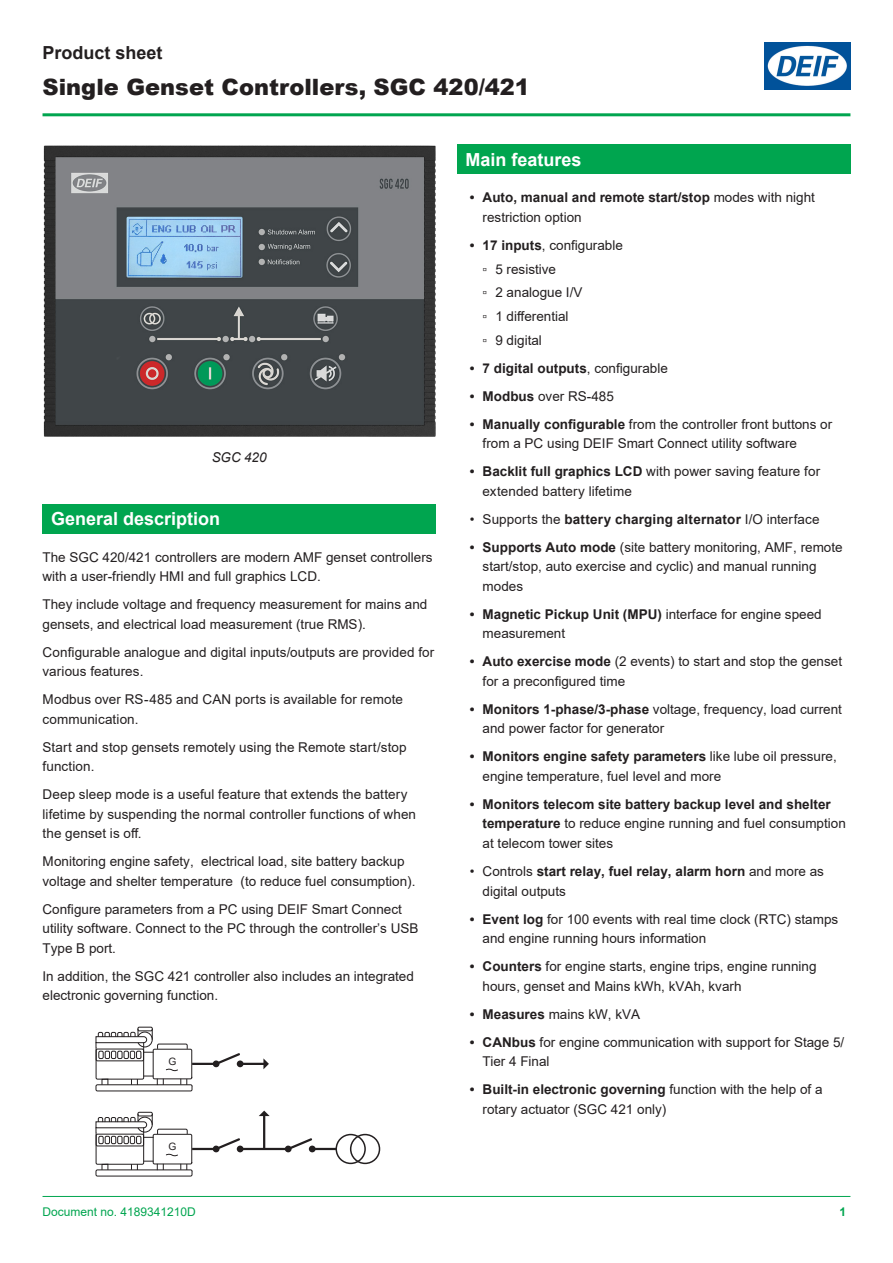
<style>
.page{position:relative;width:893px;height:1263px;background:#fff}
.page>*{position:absolute;margin:0;border:0;box-sizing:border-box;transform-origin:0 0}
.t1{font:900 22.5px "Arial";color:#231f20}
.t2{font:700 18px "Arial";color:#fff}
.t3{font:700 18px "Arial";color:#231f20}
.t4{font:13.5px/19.5px "Arial";color:#231f20}
.t5{font:700 13.5px/19.5px "Arial";color:#231f20}
.BRØDTEKST{font:italic 13.5px "Arial";letter-spacing:-.005em;color:#231f20}
.t6{font:12px "Arial";color:#00a54f}
.t7{font:700 12px "Arial";color:#00a54f}
.t8{font:10.2px "Arial";color:#231f20}
.s1{font-weight:400}
.s2{font-weight:700}
</style>
<div class="page">
<hr style="left:43px;top:113px;width:807px;height:3px;background:#00a54f">
<hr style="left:43px;top:1196px;width:807px;height:1px;background:#00a54f">
<img style="left:765px;top:43px;width:85px;height:47px">
<div style="left:43px;top:504px;width:393px;height:30px;background:#00a54f"></div>
<div style="left:457px;top:145px;width:393px;height:29px;background:#00a54f"></div>
<div style="left:96px;top:1084px;width:96px;height:7px;border:1px solid #231f20"></div>
<div style="left:153px;top:1049px;width:39px;height:30px;border:1px solid #231f20"></div>
<div style="left:138px;top:1027px;width:15px;height:4px;border:1px solid #231f20"></div>
<svg style="left:95px;top:1029px;width:93px;height:57px"></svg>
<hr style="left:240px;top:1063px;width:24px;height:2px;background:#231f20">
<svg style="left:263px;top:1058px;width:6px;height:11px"></svg>
<svg style="left:212px;top:1053px;width:30px;height:15px"></svg>
<hr style="left:192px;top:1063px;width:24px;height:2px;background:#231f20">
<div style="left:96px;top:1169px;width:96px;height:7px;border:1px solid #231f20"></div>
<div style="left:153px;top:1134px;width:39px;height:30px;border:1px solid #231f20"></div>
<div style="left:138px;top:1112px;width:15px;height:4px;border:1px solid #231f20"></div>
<svg style="left:95px;top:1114px;width:93px;height:57px"></svg>
<hr style="left:240px;top:1148px;width:48px;height:2px;background:#231f20">
<svg style="left:212px;top:1138px;width:30px;height:15px"></svg>
<hr style="left:192px;top:1148px;width:24px;height:2px;background:#231f20">
<svg style="left:284px;top:1138px;width:30px;height:15px"></svg>
<hr style="left:263px;top:1115px;width:2px;height:33px;background:#231f20">
<svg style="left:259px;top:1110px;width:11px;height:6px"></svg>
<hr style="left:312px;top:1148px;width:24px;height:2px;background:#231f20">
<div style="left:309px;top:1145px;width:7px;height:7px;background:#231f20;border-radius:50%"></div>
<div style="left:335px;top:1134px;width:31px;height:30px;border:2px solid #231f20;border-radius:50%"></div>
<div style="left:350px;top:1134px;width:30px;height:30px;border:2px solid #231f20;border-radius:50%"></div>
<img style="left:43px;top:145px;width:393px;height:291px">
<p class="t3" style="left:43px;top:40px;width:122px">Product sheet</p>
<p class="t1" style="left:43px;top:70px;width:489px">Single Genset Controllers, SGC 420/421</p>
<p class="BRØDTEKST" style="left:212px;top:448px;width:57px">SGC 420</p>
<p class="t2" style="left:51px;top:506px;width:171px">General description</p>
<p class="t4" style="left:43px;top:547px;width:392px">The SGC 420/421 controllers are modern AMF genset controllers with a user-friendly HMI and full graphics LCD.</p>
<p class="t4" style="left:43px;top:595px;width:386px">They include voltage and frequency measurement for mains and gensets, and electrical load measurement (true RMS).</p>
<p class="t4" style="left:43px;top:642px;width:393px">Configurable analogue and digital inputs/outputs are provided for various features.</p>
<p class="t4" style="left:43px;top:690px;width:362px">Modbus over RS-485 and CAN ports is available for remote communication.</p>
<p class="t4" style="left:43px;top:737px;width:366px">Start and stop gensets remotely using the Remote start/stop function.</p>
<p class="t4" style="left:43px;top:785px;width:375px">Deep sleep mode is a useful feature that extends the battery lifetime by suspending the normal controller functions of when the genset is off.</p>
<p class="t4" style="left:43px;top:852px;width:374px">Monitoring engine safety, electrical load, site battery backup voltage and shelter temperature (to reduce fuel consumption).</p>
<p class="t4" style="left:43px;top:899px;width:377px">Configure parameters from a PC using DEIF Smart Connect utility software. Connect to the PC through the controller’s USB<br>Type B port.</p>
<p class="t4" style="left:43px;top:966px;width:373px">In addition, the SGC 421 controller also includes an integrated electronic governing function.</p>
<p class="t8" style="left:169px;top:1054px;width:9px">G</p>
<p class="t8" style="left:169px;top:1139px;width:9px">G</p>
<p class="t2" style="left:466px;top:147px;width:118px">Main features</p>
<p class="t5" style="left:483px;top:188px;width:334px;text-indent:-13px">• Auto, manual and remote start/stop <span class="s1">modes with night restriction option</span></p>
<p class="t4" style="left:470px;top:235px;width:155px"><span class="s2">• 17 inputs</span>, configurable</p>
<p class="t4" style="left:483px;top:259px;width:75px">▫ 5 resistive</p>
<p class="t4" style="left:483px;top:283px;width:101px">▫ 2 analogue I/V</p>
<p class="t4" style="left:483px;top:307px;width:87px">▫ 1 differential</p>
<p class="t4" style="left:483px;top:330px;width:61px">▫ 9 digital</p>
<p class="t5" style="left:470px;top:359px;width:200px">• 7 digital outputs<span class="s1">, configurable</span></p>
<p class="t4" style="left:470px;top:386px;width:146px"><span class="s2">• Modbus</span> over RS-485</p>
<p class="t4" style="left:483px;top:414px;width:351px;text-indent:-13px"><span class="s2">• Manually configurable</span> from the controller front buttons or from a PC using DEIF Smart Connect utility software</p>
<p class="t4" style="left:483px;top:462px;width:339px;text-indent:-13px"><span class="s2">• Backlit full graphics LCD</span> with power saving feature for extended battery lifetime</p>
<p class="t5" style="left:470px;top:510px;width:351px"><span class="s1">• Supports the</span> battery charging alternator <span class="s1">I/O interface</span></p>
<p class="t4" style="left:483px;top:537px;width:362px;text-indent:-13px"><span class="s2">• Supports Auto mode</span> (site battery monitoring, AMF, remote start/stop, auto exercise and cyclic) and manual running modes</p>
<p class="t4" style="left:483px;top:604px;width:341px;text-indent:-13px"><span class="s2">• Magnetic Pickup Unit (MPU)</span> interface for engine speed measurement</p>
<p class="t4" style="left:483px;top:652px;width:361px;text-indent:-13px"><span class="s2">• Auto exercise mode</span> (2 events) to start and stop the genset for a preconfigured time</p>
<p class="t4" style="left:483px;top:699px;width:361px;text-indent:-13px"><span class="s2">• Monitors 1-phase/3-phase</span> voltage, frequency, load current and power factor for generator</p>
<p class="t4" style="left:483px;top:747px;width:356px;text-indent:-13px"><span class="s2">• Monitors engine safety parameters</span> like lube oil pressure, engine temperature, fuel level and more</p>
<p class="t5" style="left:483px;top:795px;width:365px;text-indent:-13px">• Monitors telecom site battery backup level and shelter temperature <span class="s1">to reduce engine running and fuel consumption at telecom tower sites</span></p>
<p class="t4" style="left:483px;top:861px;width:343px;text-indent:-13px">• Controls <span class="s2">start relay, fuel relay, alarm horn</span> and more as digital outputs</p>
<p class="t4" style="left:483px;top:909px;width:357px;text-indent:-13px"><span class="s2">• Event log</span> for 100 events with real time clock (RTC) stamps and engine running hours information</p>
<p class="t4" style="left:483px;top:956px;width:335px;text-indent:-13px"><span class="s2">• Counters</span> for engine starts, engine trips, engine running hours, genset and Mains kWh, kVAh, kvarh</p>
<p class="t4" style="left:470px;top:1004px;width:172px"><span class="s2">• Measures</span> mains kW, kVA</p>
<p class="t4" style="left:483px;top:1032px;width:363px;text-indent:-13px"><span class="s2">• CANbus</span> for engine communication with support for Stage 5/<br>Tier 4 Final</p>
<p class="t4" style="left:483px;top:1079px;width:341px;text-indent:-13px"><span class="s2">• Built-in electronic governing</span> function with the help of a rotary actuator (SGC 421 only)</p>
<p class="t6" style="left:43px;top:1204px;width:155px">Document no. 4189341210D</p>
<p class="t7" style="left:839px;top:1204px;width:8px">1</p>
</div>
